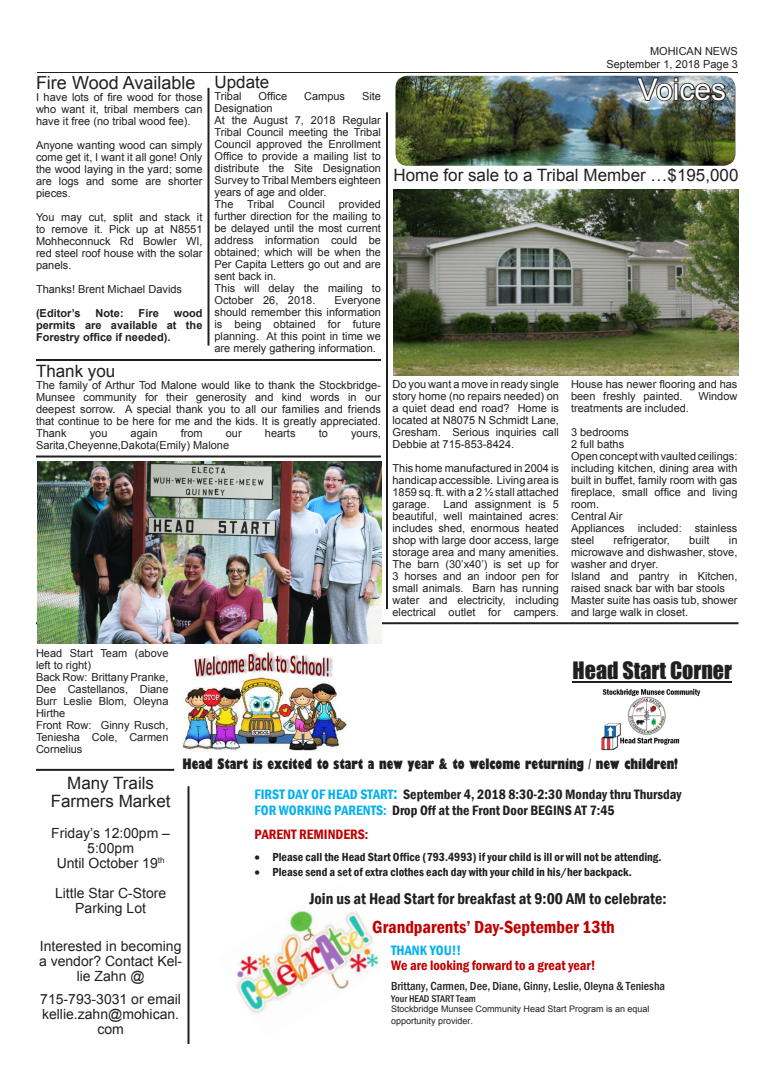
<style>
.page{position:relative;width:774px;height:1080px;background:#fff}
.page>*{position:absolute;margin:0;border:0;box-sizing:border-box;transform-origin:0 0}
.t1{font:30px "Arial";color:#fff}
.t2{font:22px "Impact";color:#231f20}
.t3{font:600 condensed 18px "Franklin Gothic";color:#c00000}
.t4{font:18px "Arial";color:#231f20}
.t5{font:17px/18px "Arial";color:#231f20;text-align:center}
.t6{font:600 condensed 16px "Franklin Gothic";color:#231f20}
.No_Spacing{font:14px/15px "Arial";color:#231f20;text-align:center}
.t7{font:800 condensed 14px/29.4px "Gill Sans";color:#231f20;text-align:right}
.t8{font:600 condensed 14px/23.8px "Franklin Gothic";color:#231f20}
.t9{font:600 condensed 14px/15.8px "Franklin Gothic";color:#c00000}
.t10{font:600 condensed 12px "Franklin Gothic";color:#231f20}
.t11{font:500 condensed 12px "Franklin Gothic";color:#231f20}
.t12{font:11px/12px "Arial";color:#231f20;text-align:justify}
.t13{font:700 11px/12px "Arial";color:#231f20;text-align:justify}
.t14{font:500 condensed 10px "Franklin Gothic";color:#231f20}
.t15{font:9px/11.2px "Arial";color:#231f20}
.s1{font-family:"Franklin Gothic";font-weight:600;color:#00b0f0}
.s2{font-family:"Franklin Gothic";font-weight:600;font-size:18px;color:#00b0f0}
.s3{font-family:"Franklin Gothic";font-weight:600}
.s4{color:#00b0f0}
.s5{color:#c00000}
</style>
<div class="page">
<hr style="left:37px;top:72px;width:701px;height:1px;background:#231f20">
<img style="left:396px;top:76px;width:340px;height:90px">
<img style="left:635px;top:76px;width:93px;height:29px">
<img style="left:394px;top:190px;width:345px;height:185px">
<hr style="left:36px;top:359px;width:345px;height:2px;background:#231f20">
<hr style="left:208px;top:88px;width:2px;height:258px;background:#231f20">
<hr style="left:36px;top:622px;width:702px;height:2px;background:#231f20">
<hr style="left:386px;top:112px;width:2px;height:497px;background:#231f20">
<hr style="left:36px;top:456px;width:345px;height:2px;background:#231f20">
<img style="left:183px;top:680px;width:164px;height:71px">
<img style="left:591px;top:682px;width:116px;height:69px">
<img style="left:194px;top:651px;width:139px;height:29px">
<hr style="left:573px;top:681px;width:159px;height:1px;background:#231f20">
<img style="left:236px;top:910px;width:144px;height:103px">
<img style="left:37px;top:461px;width:345px;height:183px">
<hr style="left:36px;top:769px;width:138px;height:2px;background:#231f20">
<hr style="left:188px;top:786px;width:2px;height:258px;background:#231f20">
<p class="t4" style="left:36px;top:71px;width:161px">Fire Wood Available</p>
<p class="t12" style="left:36px;top:91px;width:168px">I have lots of fire wood for those who want it, tribal members can have it free (no tribal wood fee).</p>
<p class="t12" style="left:36px;top:139px;width:168px">Anyone wanting wood can simply come get it, I want it all gone! Only the wood laying in the yard; some are logs and some are shorter pieces.</p>
<p class="t12" style="left:36px;top:211px;width:168px">You may cut, split and stack it to remove it. Pick up at N8551<br>Mohheconnuck Rd Bowler WI, red steel roof house with the solar panels.</p>
<p class="t12" style="left:36px;top:283px;width:148px">Thanks! Brent Michael Davids</p>
<p class="t13" style="left:36px;top:307px;width:46px">(Editor’s</p>
<p class="t13" style="left:96px;top:307px;width:30px">Note:</p>
<p class="t13" style="left:139px;top:307px;width:22px">Fire</p>
<p class="t13" style="left:36px;top:307px;width:168px;text-indent:138px">wood permits are available at the Forestry office if needed).</p>
<p class="t5" style="left:214px;top:73px;width:56px">Update</p>
<p class="t12" style="left:214px;top:90px;width:29px">Tribal</p>
<p class="t12" style="left:259px;top:90px;width:30px">Office</p>
<p class="t12" style="left:304px;top:90px;width:42px">Campus</p>
<p class="t12" style="left:362px;top:90px;width:20px">Site</p>
<p class="t12" style="left:214px;top:102px;width:60px">Designation</p>
<p class="t12" style="left:214px;top:114px;width:168px">At the August 7, 2018 Regular Tribal Council meeting the Tribal Council approved the Enrollment Office to provide a mailing list to distribute the Site Designation Survey to Tribal Members eighteen years of age and older.</p>
<p class="t12" style="left:214px;top:198px;width:61px">The Tribal</p>
<p class="t12" style="left:288px;top:198px;width:38px">Council</p>
<p class="t12" style="left:214px;top:198px;width:168px;text-indent:124px">provided further direction for the mailing to be delayed until the most current address information could be obtained; which will be when the Per Capita Letters go out and are sent back in.</p>
<p class="t12" style="left:214px;top:282px;width:168px">This will delay the mailing to<br>October 26, 2018.</p>
<p class="t12" style="left:214px;top:294px;width:168px;text-indent:120px">Everyone should remember this information is being obtained for future planning. At this point in time we are merely gathering information.</p>
<p class="t5" style="left:36px;top:362px;width:81px">Thank you</p>
<p class="t12" style="left:36px;top:379px;width:347px">The family of Arthur Tod Malone would like to thank the Stockbridge-Munsee community for their generosity and kind words in our deepest sorrow. A special thank you to all our families and friends that continue to be here for me and the kids. It is greatly appreciated.<br>Thank</p>
<p class="t12" style="left:90px;top:427px;width:19px">you</p>
<p class="t12" style="left:131px;top:427px;width:28px">again</p>
<p class="t12" style="left:181px;top:427px;width:24px">from</p>
<p class="t12" style="left:226px;top:427px;width:17px">our</p>
<p class="t12" style="left:265px;top:427px;width:32px">hearts</p>
<p class="t12" style="left:319px;top:427px;width:11px">to</p>
<p class="t12" style="left:351px;top:427px;width:31px">yours,</p>
<p class="t12" style="left:36px;top:439px;width:195px">Sarita,Cheyenne,Dakota(Emily) Malone</p>
<p class="t12" style="left:650px;top:45px;width:90px">MOHICAN NEWS</p>
<p class="t12" style="left:607px;top:58px;width:133px">September 1, 2018 Page 3</p>
<p class="t1" style="left:638px;top:70px;width:90px">Voices</p>
<p class="t5" style="left:394px;top:166px;width:346px">Home for sale to a Tribal Member …$195,000</p>
<p class="t12" style="left:392px;top:378px;width:168px">Do you want a move in ready single story home (no repairs needed) on a quiet dead end road? Home is located at N8075 N Schmidt Lane, Gresham. Serious inquiries call Debbie at 715-853-8424.</p>
<p class="t12" style="left:392px;top:462px;width:168px">This home manufactured in 2004 is handicap accessible. Living area is 1859 sq. ft. with a 2 ½ stall attached garage.</p>
<p class="t12" style="left:392px;top:498px;width:168px;text-indent:51px">Land assignment is 5 beautiful, well maintained acres: includes shed, enormous heated shop with large door access, large storage area and many amenities.<br>The barn (30’x40’) is set up for 3 horses and an indoor pen for small animals. Barn has running water and electricity, including electrical outlet for campers.</p>
<p class="t12" style="left:571px;top:378px;width:168px">House has newer flooring and has been freshly painted.</p>
<p class="t12" style="left:698px;top:390px;width:41px">Window</p>
<p class="t12" style="left:571px;top:402px;width:119px">treatments are included.</p>
<p class="t12" style="left:571px;top:426px;width:60px">3 bedrooms</p>
<p class="t12" style="left:571px;top:438px;width:55px">2 full baths</p>
<p class="t12" style="left:571px;top:450px;width:168px">Open concept with vaulted ceilings: including kitchen, dining area with built in buffet, family room with gas fireplace, small office and living room.</p>
<p class="t12" style="left:571px;top:510px;width:53px">Central Air</p>
<p class="t12" style="left:571px;top:522px;width:168px">Appliances included: stainless steel</p>
<p class="t12" style="left:614px;top:534px;width:58px">refrigerator,</p>
<p class="t12" style="left:689px;top:534px;width:22px">built</p>
<p class="t12" style="left:571px;top:534px;width:168px;text-indent:158px">in microwave and dishwasher, stove, washer and dryer.</p>
<p class="t12" style="left:571px;top:570px;width:168px">Island and pantry in Kitchen, raised snack bar with bar stools</p>
<p class="t12" style="left:571px;top:594px;width:168px">Master suite has oasis tub, shower and large walk in closet.</p>
<p class="t12" style="left:36px;top:648px;width:134px">Head Start Team (above left to right)</p>
<p class="t12" style="left:36px;top:672px;width:134px">Back Row: Brittany Pranke, Dee Castellanos, Diane Burr Leslie Blom, Oleyna Hirthe</p>
<p class="t12" style="left:36px;top:720px;width:134px">Front Row: Ginny Rusch, Teniesha Cole, Carmen Cornelius</p>
<p class="t5" style="left:51px;top:774px;width:121px">Many Trails<br>Farmers Market</p>
<p class="No_Spacing" style="left:51px;top:826px;width:120px">Friday’s 12:00pm –<br>5:00pm</p>
<p class="No_Spacing" style="left:57px;top:856px;width:109px">Until October 19<sup>th</sup></p>
<p class="No_Spacing" style="left:55px;top:886px;width:113px">Little Star C-Store<br>Parking Lot</p>
<p class="No_Spacing" style="left:39px;top:939px;width:145px">Interested in becoming a vendor? Contact Kel&shy;lie Zahn @</p>
<p class="No_Spacing" style="left:40px;top:992px;width:142px">715-793-3031 or email kellie.zahn@mohican. com</p>
<p class="t2" style="left:573px;top:653px;width:161px">Head Start Corner</p>
<p class="t7" style="left:183px;top:750px;width:500px">Head Start is excited to start a new year &amp; to welcome returning / new children!<br><span class="s1">FIRST DAY OF HEAD START</span><span class="s2">:</span> <span class="s3">September 4, 2018 8:30-2:30 Monday thru Thursday</span></p>
<p class="t8" style="left:255px;top:799px;width:362px"><span class="s4">FOR WORKING PARENTS:</span> Drop Off at the Front Door BEGINS AT 7:45<br><span class="s5">PARENT REMINDERS:</span></p>
<p class="t10" style="left:255px;top:849px;width:408px">• Please call the Head Start Office (793.4993) if your child is ill or will not be attending.</p>
<p class="t10" style="left:255px;top:864px;width:379px">• Please send a set of extra clothes each day with your child in his/her backpack.</p>
<p class="t6" style="left:309px;top:888px;width:359px">Join us at Head Start for breakfast at 9:00 AM to celebrate:</p>
<p class="t3" style="left:372px;top:915px;width:244px">Grandparents’ Day-September 13th</p>
<p class="t9" style="left:391px;top:942px;width:206px"><span class="s4">THANK YOU!!<br></span>We are looking forward to a great year!</p>
<p class="t11" style="left:391px;top:978px;width:275px">Brittany, Carmen, Dee, Diane, Ginny, Leslie, Oleyna &amp; Teniesha</p>
<p class="t14" style="left:391px;top:992px;width:86px">Your HEAD START Team</p>
<p class="t15" style="left:391px;top:1004px;width:260px">Stockbridge Munsee Community Head Start Program is an equal opportunity provider.</p>
</div>
